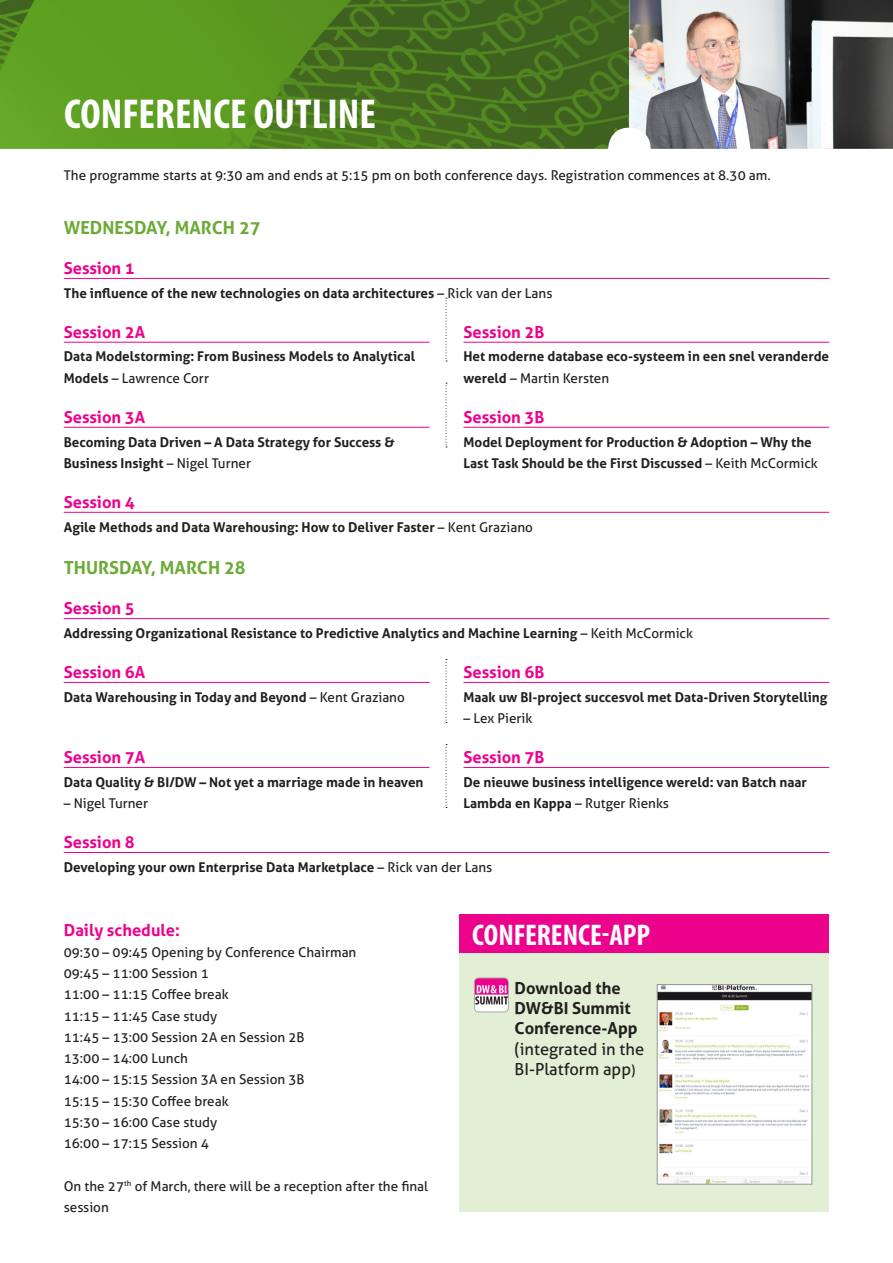
<style>
.page{position:relative;width:893px;height:1263px;background:#fff}
.page>*{position:absolute;margin:0;border:0;box-sizing:border-box;transform-origin:0 0}
.brood{font:700 condensed 42px "Myriad Pro";color:#fff}
.kop{font:700 condensed 30px "Myriad Pro";color:#fff}
.tussenkop{font:700 18px "Aller";color:#6daa38}
.tussenkop-2{font:700 16.5px "Aller";color:#ed028c}
.brood-2{font:700 16.5px/20.2px "Aller";color:#231f20}
.brood-3{font:700 13.5px/21.3px "Aller";color:#231f20}
.brood-4{font:13.5px/21.3px "Aller";color:#231f20}
.s1{font-weight:400}
.s2{font-weight:400;font-size:13.5px}
</style>
<div class="page">
<div style="left:459px;top:935px;width:370px;height:277px;background:#e2efd4"></div>
<svg style="left:0;top:0;width:629px;height:149px;background:#518521"></svg>
<hr style="left:64px;top:278px;width:765px;height:1px;background:#ed028c">
<hr style="left:64px;top:342px;width:365px;height:1px;background:#ed028c">
<hr style="left:463px;top:342px;width:366px;height:1px;background:#ed028c">
<hr style="left:64px;top:427px;width:365px;height:1px;background:#ed028c">
<hr style="left:463px;top:427px;width:366px;height:1px;background:#ed028c">
<hr style="left:64px;top:512px;width:765px;height:1px;background:#ed028c">
<hr style="left:64px;top:618px;width:765px;height:1px;background:#ed028c">
<hr style="left:64px;top:682px;width:365px;height:1px;background:#ed028c">
<hr style="left:463px;top:682px;width:366px;height:1px;background:#ed028c">
<hr style="left:64px;top:767px;width:365px;height:1px;background:#ed028c">
<hr style="left:463px;top:767px;width:366px;height:1px;background:#ed028c">
<hr style="left:64px;top:852px;width:765px;height:1px;background:#ed028c">
<svg style="left:446px;top:298px;width:1px;height:64px"></svg>
<svg style="left:446px;top:383px;width:1px;height:64px"></svg>
<svg style="left:446px;top:659px;width:1px;height:64px"></svg>
<svg style="left:446px;top:744px;width:1px;height:64px"></svg>
<img style="left:629px;top:0;width:264px;height:149px">
<img style="left:659px;top:986px;width:151px;height:196px">
<div style="left:657px;top:984px;width:155px;height:200px;border:1px solid #939598"></div>
<img style="left:474px;top:978px;width:34px;height:34px">
<div style="left:474px;top:978px;width:35px;height:34px;border:1px solid #a8a9ad;border-radius:4px"></div>
<div style="left:459px;top:914px;width:370px;height:38px;background:#ed028c"></div>
<p class="brood" style="left:64px;top:87px;width:313px">CONFERENCE OUTLINE</p>
<p class="brood-4" style="left:64px;top:165px;width:708px">The programme starts at 9:30 am and ends at 5:15 pm on both conference days. Registration commences at 8.30 am.</p>
<p class="tussenkop" style="left:64px;top:216px;width:198px">WEDNESDAY, MARCH 27</p>
<p class="tussenkop-2" style="left:64px;top:258px;width:73px">Session 1</p>
<p class="brood-3" style="left:64px;top:282px;width:490px">The influence of the new technologies on data architectures <span class="s1">– Rick van der Lans</span></p>
<p class="tussenkop-2" style="left:64px;top:322px;width:83px">Session 2A</p>
<p class="brood-3" style="left:64px;top:346px;width:353px">Data Modelstorming: From Business Models to Analytical<br>Models <span class="s1">– Lawrence Corr</span></p>
<p class="tussenkop-2" style="left:463px;top:322px;width:82px">Session 2B</p>
<p class="brood-3" style="left:463px;top:346px;width:367px">Het moderne database eco-systeem in een snel veranderde wereld <span class="s1">– Martin Kersten</span></p>
<p class="tussenkop-2" style="left:64px;top:407px;width:83px">Session 3A</p>
<p class="brood-3" style="left:64px;top:431px;width:332px">Becoming Data Driven – A Data Strategy for Success &amp;<br>Business Insight <span class="s1">– Nigel Turner</span></p>
<p class="tussenkop-2" style="left:463px;top:407px;width:82px">Session 3B</p>
<p class="brood-3" style="left:463px;top:431px;width:356px">Model Deployment for Production &amp; Adoption – Why the<br>Last Task Should be the First Discussed <span class="s1">– Keith McCormick</span></p>
<p class="tussenkop-2" style="left:64px;top:492px;width:73px">Session 4</p>
<p class="brood-3" style="left:64px;top:516px;width:471px">Agile Methods and Data Warehousing: How to Deliver Faster <span class="s1">– Kent Graziano</span></p>
<p class="tussenkop" style="left:64px;top:557px;width:183px">THURSDAY, MARCH 28</p>
<p class="tussenkop-2" style="left:64px;top:598px;width:73px">Session 5</p>
<p class="brood-3" style="left:64px;top:622px;width:631px">Addressing Organizational Resistance to Predictive Analytics and Machine Learning <span class="s1">– Keith McCormick</span></p>
<p class="tussenkop-2" style="left:64px;top:662px;width:83px">Session 6A</p>
<p class="brood-3" style="left:64px;top:686px;width:343px">Data Warehousing in Today and Beyond <span class="s1">– Kent Graziano</span></p>
<p class="tussenkop-2" style="left:463px;top:662px;width:82px">Session 6B</p>
<p class="brood-3" style="left:463px;top:686px;width:365px">Maak uw BI-project succesvol met Data-Driven Storytelling</p>
<p class="brood-4" style="left:463px;top:707px;width:70px">– Lex Pierik</p>
<p class="tussenkop-2" style="left:64px;top:747px;width:83px">Session 7A</p>
<p class="brood-3" style="left:64px;top:771px;width:361px">Data Quality &amp; BI/DW – Not yet a marriage made in heaven</p>
<p class="brood-4" style="left:64px;top:792px;width:86px">– Nigel Turner</p>
<p class="tussenkop-2" style="left:463px;top:747px;width:82px">Session 7B</p>
<p class="brood-3" style="left:463px;top:771px;width:345px">De nieuwe business intelligence wereld: van Batch naar<br>Lambda en Kappa <span class="s1">– Rutger Rienks</span></p>
<p class="tussenkop-2" style="left:64px;top:832px;width:73px">Session 8</p>
<p class="brood-3" style="left:64px;top:856px;width:430px">Developing your own Enterprise Data Marketplace <span class="s1">– Rick van der Lans</span></p>
<p class="tussenkop-2" style="left:64px;top:919px;width:118px">Daily schedule:</p>
<p class="brood-4" style="left:64px;top:941px;width:294px">09:30 – 09:45 Opening by Conference Chairman</p>
<p class="brood-4" style="left:64px;top:962px;width:147px">09:45 – 11:00 Session 1</p>
<p class="brood-4" style="left:64px;top:984px;width:166px">11:00 – 11:15 Coffee break</p>
<p class="brood-4" style="left:64px;top:1005px;width:155px">11:15 – 11:45 Case study</p>
<p class="brood-4" style="left:64px;top:1026px;width:242px">11:45 – 13:00 Session 2A en Session 2B</p>
<p class="brood-4" style="left:64px;top:1048px;width:126px">13:00 – 14:00 Lunch</p>
<p class="brood-4" style="left:64px;top:1069px;width:242px">14:00 – 15:15 Session 3A en Session 3B</p>
<p class="brood-4" style="left:64px;top:1090px;width:166px">15:15 – 15:30 Coffee break</p>
<p class="brood-4" style="left:64px;top:1111px;width:155px">15:30 – 16:00 Case study</p>
<p class="brood-4" style="left:64px;top:1133px;width:147px">16:00 – 17:15 Session 4</p>
<p class="brood-4" style="left:64px;top:1175px;width:366px">On the 27<sup>th</sup> of March, there will be a reception after the final session</p>
<p class="kop" style="left:472px;top:916px;width:179px">CONFERENCE-APP</p>
<p class="brood-2" style="left:515px;top:978px;width:131px">Download the<br>DW&amp;BI Summit<br>Conference-App <span class="s1">(integrated in the<br>BI-Platform app</span><span class="s2">)</span></p>
</div>
